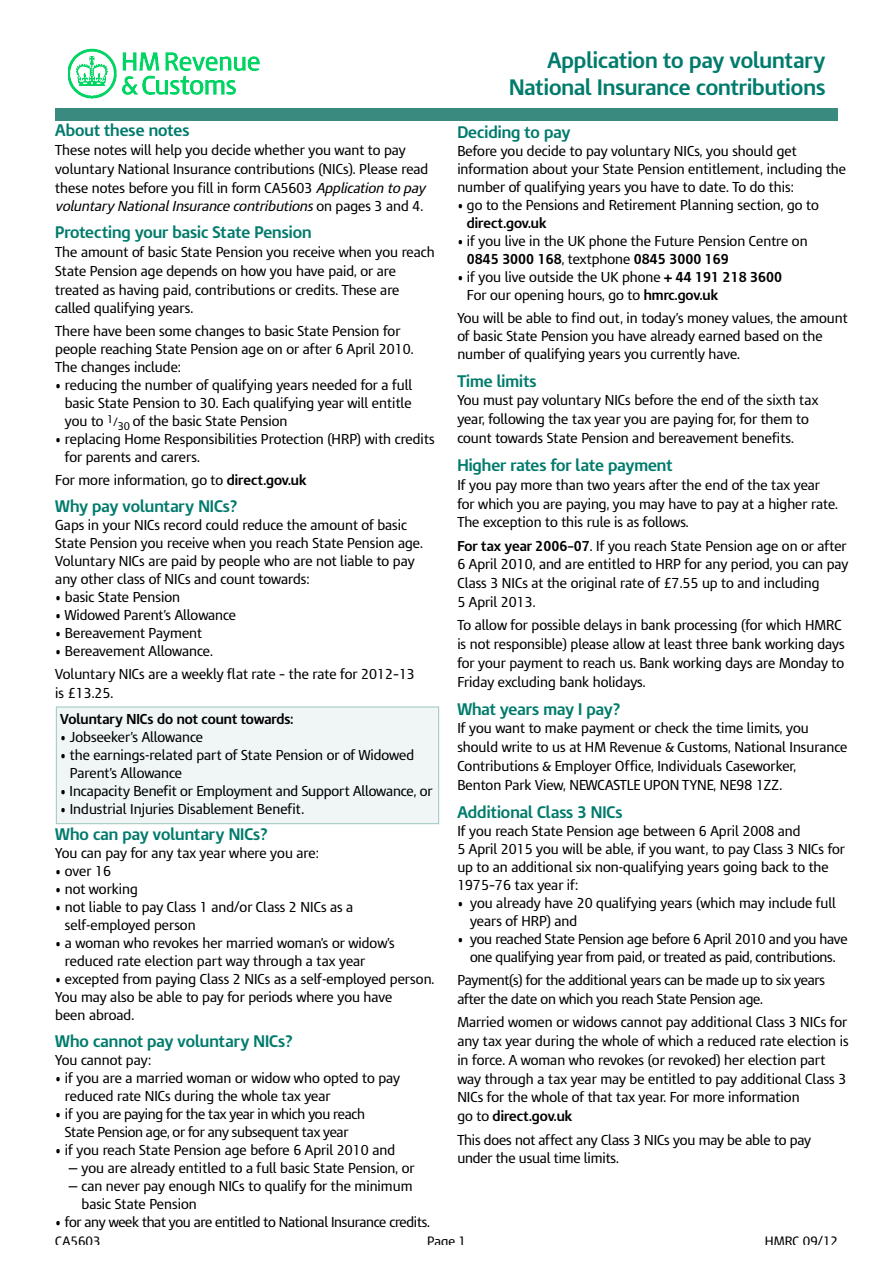
<style>
.page{position:relative;width:893px;height:1263px;background:#fff}
.page>*{position:absolute;margin:0;border:0;box-sizing:border-box;transform-origin:0 0}
.t1{font:700 21px/27px "IR Modena";color:#007b6c;text-align:right}
.t2{font:700 15.75px "IR Modena";color:#007b6c}
.t3{font:13.5px/18.8px "IR Modena";color:#000}
.t4{font:13.5px/18px "IR Modena";letter-spacing:-.02em;color:#000;text-align:center}
.t5{font:13.5px/18px "IR Modena";letter-spacing:-.025em;color:#000;text-align:center}
.t6{font:700 13.5px "IR Modena";color:#000}
.t7{font:12.75px "IR Modena";color:#000}
.s1{font-style:italic}
.s2{font-size:10.5px}
.s3{font-weight:700}
</style>
<div class="page">
<div style="left:55px;top:108px;width:783px;height:13px;background:#3b8a7f"></div>
<img style="left:68px;top:48px;width:192px;height:51px">
<div style="left:57px;top:707px;width:381px;height:117px;background:#eff6f5"></div>
<div style="left:56px;top:707px;width:383px;height:117px;border:1px solid #9dc5bf"></div>
<p class="t2" style="left:55px;top:121px;width:136px">About these notes</p>
<p class="t3" style="left:55px;top:141px;width:374px">These notes will help you decide whether you want to pay voluntary National Insurance contributions (NICs). Please read these notes before you fill in form CA5603 <span class="s1">Application to pay voluntary National Insurance contributions</span> on pages 3 and 4.</p>
<p class="t2" style="left:55px;top:223px;width:258px">Protecting your basic State Pension</p>
<p class="t3" style="left:55px;top:243px;width:381px">The amount of basic State Pension you receive when you reach State Pension age depends on how you have paid, or are treated as having paid, contributions or credits. These are called qualifying years.</p>
<p class="t3" style="left:55px;top:322px;width:360px;line-height:18px">There have been some changes to basic State Pension for people reaching State Pension age on or after 6 April 2010.<br>The changes include:</p>
<p class="t3" style="left:65px;top:376px;width:349px;line-height:18px;text-align:justify;text-indent:-10px">• reducing the number of qualifying years needed for a full basic State Pension to 30. Each qualifying year will entitle you to <sup>1</sup><span class="s2">/</span><sub>30</sub> of the basic State Pension</p>
<p class="t3" style="left:65px;top:430px;width:371px;line-height:18px;text-indent:-10px">• replacing Home Responsibilities Protection (HRP) with credits for parents and carers.</p>
<p class="t3" style="left:55px;top:471px;width:252px">For more information, go to <span class="s3">direct.gov.uk</span></p>
<p class="t2" style="left:55px;top:497px;width:184px">Why pay voluntary NICs?</p>
<p class="t3" style="left:55px;top:516px;width:369px;line-height:18px">Gaps in your NICs record could reduce the amount of basic State Pension you receive when you reach State Pension age.<br>Voluntary NICs are paid by people who are not liable to pay any other class of NICs and count towards:</p>
<p class="t3" style="left:55px;top:588px;width:126px">• basic State Pension</p>
<p class="t3" style="left:55px;top:606px;width:182px">• Widowed Parent’s Allowance</p>
<p class="t3" style="left:55px;top:624px;width:148px">• Bereavement Payment</p>
<p class="t3" style="left:55px;top:639px;width:361px;line-height:23.4px">• Bereavement Allowance.<br>Voluntary NICs are a weekly flat rate – the rate for 2012–13</p>
<p class="t3" style="left:55px;top:684px;width:59px">is £13.25.</p>
<p class="t6" style="left:60px;top:711px;width:234px">Voluntary NICs do not count towards:</p>
<p class="t3" style="left:60px;top:728px;width:144px">• Jobseeker’s Allowance</p>
<p class="t3" style="left:70px;top:746px;width:346px;line-height:18px;text-indent:-10px">• the earnings-related part of State Pension or of Widowed<br>Parent’s Allowance</p>
<p class="t3" style="left:60px;top:782px;width:374px">• Incapacity Benefit or Employment and Support Allowance, or</p>
<p class="t3" style="left:60px;top:800px;width:245px">• Industrial Injuries Disablement Benefit.</p>
<p class="t2" style="left:55px;top:825px;width:214px">Who can pay voluntary NICs?</p>
<p class="t3" style="left:55px;top:844px;width:265px">You can pay for any tax year where you are:</p>
<p class="t3" style="left:55px;top:862px;width:57px">• over 16</p>
<p class="t3" style="left:55px;top:880px;width:84px">• not working</p>
<p class="t3" style="left:65px;top:898px;width:290px;line-height:18px;text-indent:-10px">• not liable to pay Class 1 and/or Class 2 NICs as a self-employed person</p>
<p class="t3" style="left:65px;top:934px;width:331px;line-height:18px;text-indent:-10px">• a woman who revokes her married woman’s or widow’s reduced rate election part way through a tax year</p>
<p class="t3" style="left:55px;top:970px;width:380px;line-height:18px">• excepted from paying Class 2 NICs as a self-employed person.<br>You may also be able to pay for periods where you have<br>been abroad.</p>
<p class="t2" style="left:55px;top:1032px;width:239px">Who cannot pay voluntary NICs?</p>
<p class="t3" style="left:55px;top:1051px;width:98px">You cannot pay:</p>
<p class="t3" style="left:65px;top:1069px;width:337px;line-height:18px;text-indent:-10px">• if you are a married woman or widow who opted to pay reduced rate NICs during the whole tax year</p>
<p class="t5" style="left:55px;top:1105px;width:311px">• if you are paying for the tax year in which you reach<br>State Pension age, or for any subsequent tax year</p>
<p class="t3" style="left:55px;top:1141px;width:341px">• if you reach State Pension age before 6 April 2010 and</p>
<p class="t3" style="left:68px;top:1159px;width:348px">— you are already entitled to a full basic State Pension, or</p>
<p class="t3" style="left:82px;top:1177px;width:332px;line-height:18px;text-indent:-13px">— can never pay enough NICs to qualify for the minimum basic State Pension</p>
<p class="t5" style="left:55px;top:1213px;width:376px">• for any week that you are entitled to National Insurance credits.</p>
<h1 class="t1" style="left:509px;top:47px;width:318px">Application to pay voluntary<br>National Insurance contributions</h1>
<p class="t2" style="left:457px;top:123px;width:114px">Deciding to pay</p>
<p class="t3" style="left:457px;top:142px;width:390px;line-height:18px">Before you decide to pay voluntary NICs, you should get information about your State Pension entitlement, including the number of qualifying years you have to date. To do this:</p>
<p class="t3" style="left:457px;top:196px;width:363px">• go to the Pensions and Retirement Planning section, go to</p>
<p class="t6" style="left:467px;top:215px;width:81px">direct.gov.uk</p>
<p class="t3" style="left:467px;top:232px;width:342px;line-height:18px;text-indent:-10px">• if you live in the UK phone the Future Pension Centre on<br><span class="s3">0845 3000 168</span>, textphone <span class="s3">0845 3000 169</span></p>
<p class="t3" style="left:467px;top:268px;width:316px;line-height:18px;text-indent:-10px">• if you live outside the UK phone <span class="s3">+ 44 191 218 3600<br></span>For our opening hours, go to <span class="s3">hmrc.gov.uk</span></p>
<p class="t3" style="left:457px;top:309px;width:392px;line-height:18px">You will be able to find out, in today’s money values, the amount of basic State Pension you have already earned based on the number of qualifying years you currently have.</p>
<p class="t2" style="left:457px;top:371px;width:81px">Time limits</p>
<p class="t3" style="left:457px;top:391px;width:362px">You must pay voluntary NICs before the end of the sixth tax year, following the tax year you are paying for, for them to count towards State Pension and bereavement benefits.</p>
<p class="t2" style="left:457px;top:456px;width:217px">Higher rates for late payment</p>
<p class="t3" style="left:457px;top:476px;width:382px">If you pay more than two years after the end of the tax year for which you are paying, you may have to pay at a higher rate.<br>The exception to this rule is as follows.</p>
<p class="t3" style="left:457px;top:536px;width:392px"><span class="s3">For tax year 2006–07</span>. If you reach State Pension age on or after 6 April 2010, and are entitled to HRP for any period, you can pay Class 3 NICs at the original rate of £7.55 up to and including<br>5 April 2013.</p>
<p class="t3" style="left:457px;top:616px;width:389px">To allow for possible delays in bank processing (for which HMRC is not responsible) please allow at least three bank working days for your payment to reach us. Bank working days are Monday to Friday excluding bank holidays.</p>
<p class="t2" style="left:457px;top:700px;width:165px">What years may I pay?</p>
<p class="t3" style="left:457px;top:719px;width:391px">If you want to make payment or check the time limits, you should write to us at HM Revenue &amp; Customs, National Insurance Contributions &amp; Employer Office, Individuals Caseworker,<br>Benton Park View, NEWCASTLE UPON TYNE, NE98 1ZZ.</p>
<p class="t2" style="left:457px;top:803px;width:167px">Additional Class 3 NICs</p>
<p class="t3" style="left:457px;top:822px;width:389px;line-height:18px">If you reach State Pension age between 6 April 2008 and<br>5 April 2015 you will be able, if you want, to pay Class 3 NICs for up to an additional six non-qualifying years going back to the 1975–76 tax year if:</p>
<p class="t3" style="left:470px;top:894px;width:367px;line-height:18px;text-indent:-13px">• you already have 20 qualifying years (which may include full years of HRP) and</p>
<p class="t4" style="left:457px;top:930px;width:392px">• you reached State Pension age before 6 April 2010 and you have one qualifying year from paid, or treated as paid, contributions.</p>
<p class="t4" style="left:457px;top:971px;width:369px;line-height:18.8px;text-align:left">Payment(s) for the additional years can be made up to six years after the date on which you reach State Pension age.</p>
<p class="t3" style="left:457px;top:1013px;width:393px">Married women or widows cannot pay additional Class 3 NICs for any tax year during the whole of which a reduced rate election is in force. A woman who revokes (or revoked) her election part way through a tax year may be entitled to pay additional Class 3<br>NICs for the whole of that tax year. For more information<br>go to <span class="s3">direct.gov.uk</span></p>
<p class="t3" style="left:457px;top:1130px;width:355px">This does not affect any Class 3 NICs you may be able to pay under the usual time limits.</p>
<p class="t7" style="left:55px;top:1234px;width:47px">CA5603</p>
<p class="t7" style="left:427px;top:1234px;width:40px">Page 1</p>
<p class="t7" style="left:764px;top:1234px;width:75px">HMRC 09/12</p>
</div>
